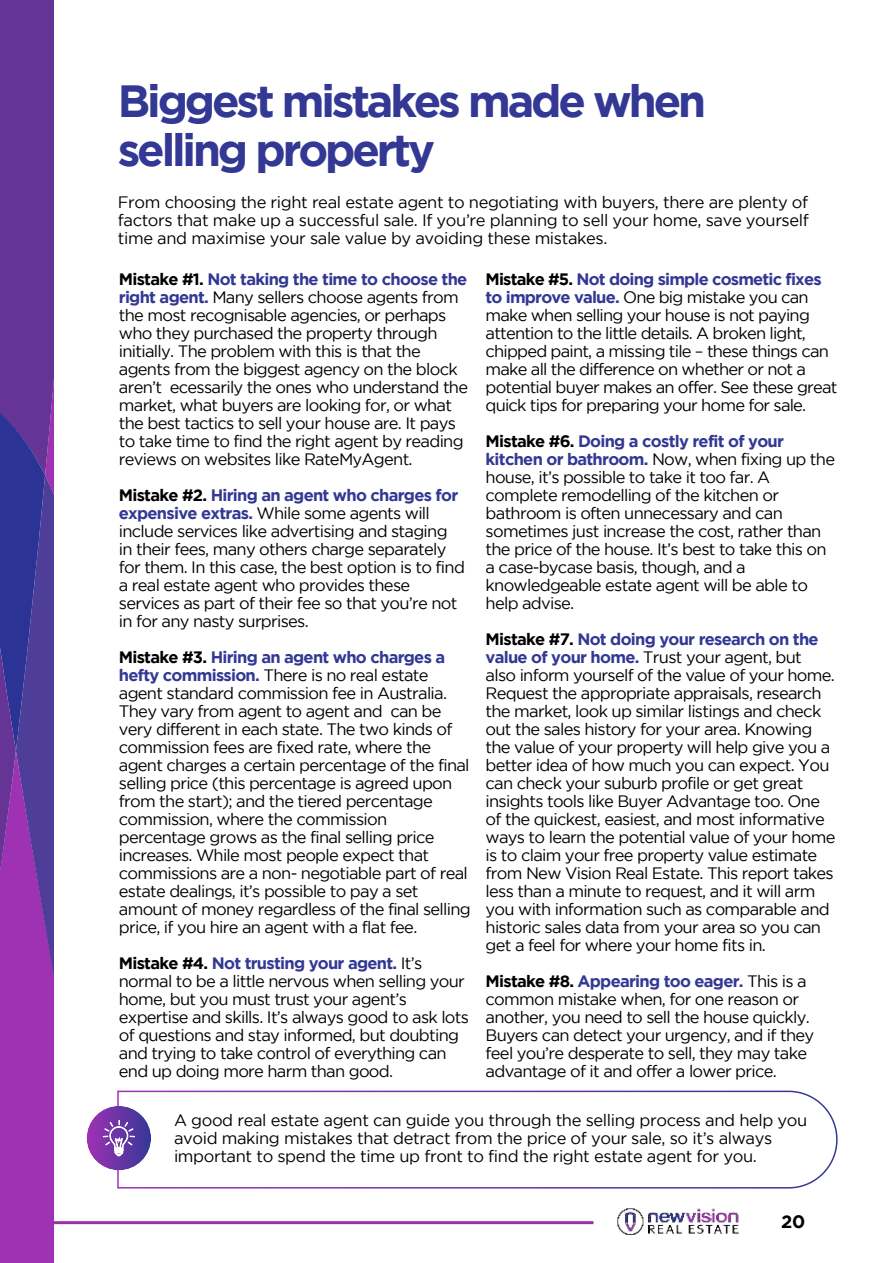
<style>
.page{position:relative;width:893px;height:1263px;background:#fff}
.page>*{position:absolute;margin:0;border:0;box-sizing:border-box;transform-origin:0 0}
.t1{font:700 45px/49.5px "Gotham";letter-spacing:-.07em;color:#323894}
.t2{font:700 18px "Gotham";color:#000}
.t3{font:16.5px/18px "Gotham";letter-spacing:-.045em;color:#000}
.t4{font:16.5px/18px "Gotham";letter-spacing:-.025em;color:#000}
.s1{font-weight:700}
.s2{font-weight:700;color:#323894}
</style>
<div class="page">
<svg style="left:116px;top:1090px;width:722px;height:99px"></svg>
<div style="left:87px;top:1106px;width:64px;height:64px;background:linear-gradient(to right,#9d30b2,#3a3c99);border-radius:32px"></div>
<svg style="left:103px;top:1120px;width:32px;height:36px"></svg>
<svg style="left:0;top:0;width:54px;height:1263px;background:#6d349f"></svg>
<hr style="left:54px;top:1221px;width:539px;height:3px;background:#9c30ab">
<img style="left:617px;top:1208px;width:122px;height:28px">
<h1 class="t1" style="left:118px;top:78px;width:590px">Biggest mistakes made when selling property</h1>
<p class="t3" style="left:118px;top:194px;width:692px;text-align:justify">From choosing the right real estate agent to negotiating with buyers, there are plenty of factors that make up a successful sale. If you’re planning to sell your home, save yourself time and maximise your sale value by avoiding these mistakes.</p>
<p class="t3" style="left:119px;top:271px;width:351px"><span class="s1">Mistake #1.</span> <span class="s2">Not taking the time to choose the right agent.</span> Many sellers choose agents from the most recognisable agencies, or perhaps who they purchased the property through initially. The problem with this is that the agents from the biggest agency on the block aren’t ecessarily the ones who understand the market, what buyers are looking for, or what the best tactics to sell your house are. It pays to take time to find the right agent by reading reviews on websites like RateMyAgent.</p>
<p class="t3" style="left:119px;top:487px;width:348px"><span class="s1">Mistake #2.</span> <span class="s2">Hiring an agent who charges for expensive extras.</span> While some agents will include services like advertising and staging in their fees, many others charge separately for them. In this case, the best option is to find a real estate agent who provides these services as part of their fee so that you’re not in for any nasty surprises.</p>
<p class="t3" style="left:119px;top:649px;width:353px"><span class="s1">Mistake #3.</span> <span class="s2">Hiring an agent who charges a hefty commission.</span> There is no real estate agent standard commission fee in Australia.<br>They vary from agent to agent and can be very different in each state. The two kinds of commission fees are fixed rate, where the agent charges a certain percentage of the final selling price (this percentage is agreed upon from the start); and the tiered percentage commission, where the commission percentage grows as the final selling price increases. While most people expect that commissions are a non- negotiable part of real estate dealings, it’s possible to pay a set amount of money regardless of the final selling price, if you hire an agent with a flat fee.</p>
<p class="t3" style="left:119px;top:955px;width:352px"><span class="s1">Mistake #4.</span> <span class="s2">Not trusting your agent.</span> It’s normal to be a little nervous when selling your home, but you must trust your agent’s expertise and skills. It’s always good to ask lots of questions and stay informed, but doubting and trying to take control of everything can end up doing more harm than good.</p>
<p class="t3" style="left:486px;top:271px;width:353px"><span class="s1">Mistake #5.</span> <span class="s2">Not doing simple cosmetic fixes to improve value.</span> One big mistake you can make when selling your house is not paying attention to the little details. A broken light, chipped paint, a missing tile – these things can make all the difference on whether or not a potential buyer makes an offer. See these great quick tips for preparing your home for sale.</p>
<p class="t3" style="left:486px;top:433px;width:351px"><span class="s1">Mistake #6.</span> <span class="s2">Doing a costly refit of your kitchen or bathroom.</span> Now, when fixing up the house, it’s possible to take it too far. A complete remodelling of the kitchen or bathroom is often unnecessary and can sometimes just increase the cost, rather than the price of the house. It’s best to take this on a case-bycase basis, though, and a knowledgeable estate agent will be able to help advise.</p>
<p class="t3" style="left:486px;top:631px;width:351px"><span class="s1">Mistake #7.</span> <span class="s2">Not doing your research on the value of your home.</span> Trust your agent, but also inform yourself of the value of your home.<br>Request the appropriate appraisals, research the market, look up similar listings and check out the sales history for your area. Knowing the value of your property will help give you a better idea of how much you can expect. You can check your suburb profile or get great insights tools like Buyer Advantage too. One of the quickest, easiest, and most informative ways to learn the potential value of your home is to claim your free property value estimate from New Vision Real Estate. This report takes less than a minute to request, and it will arm you with information such as comparable and historic sales data from your area so you can get a feel for where your home fits in.</p>
<p class="t3" style="left:486px;top:973px;width:330px"><span class="s1">Mistake #8.</span> <span class="s2">Appearing too eager.</span> This is a common mistake when, for one reason or another, you need to sell the house quickly.<br>Buyers can detect your urgency, and if they feel you’re desperate to sell, they may take advantage of it and offer a lower price.</p>
<p class="t4" style="left:174px;top:1112px;width:635px">A good real estate agent can guide you through the selling process and help you avoid making mistakes that detract from the price of your sale, so it’s always important to spend the time up front to find the right estate agent for you.</p>
<p class="t2" style="left:781px;top:1214px;width:26px">20</p>
</div>
